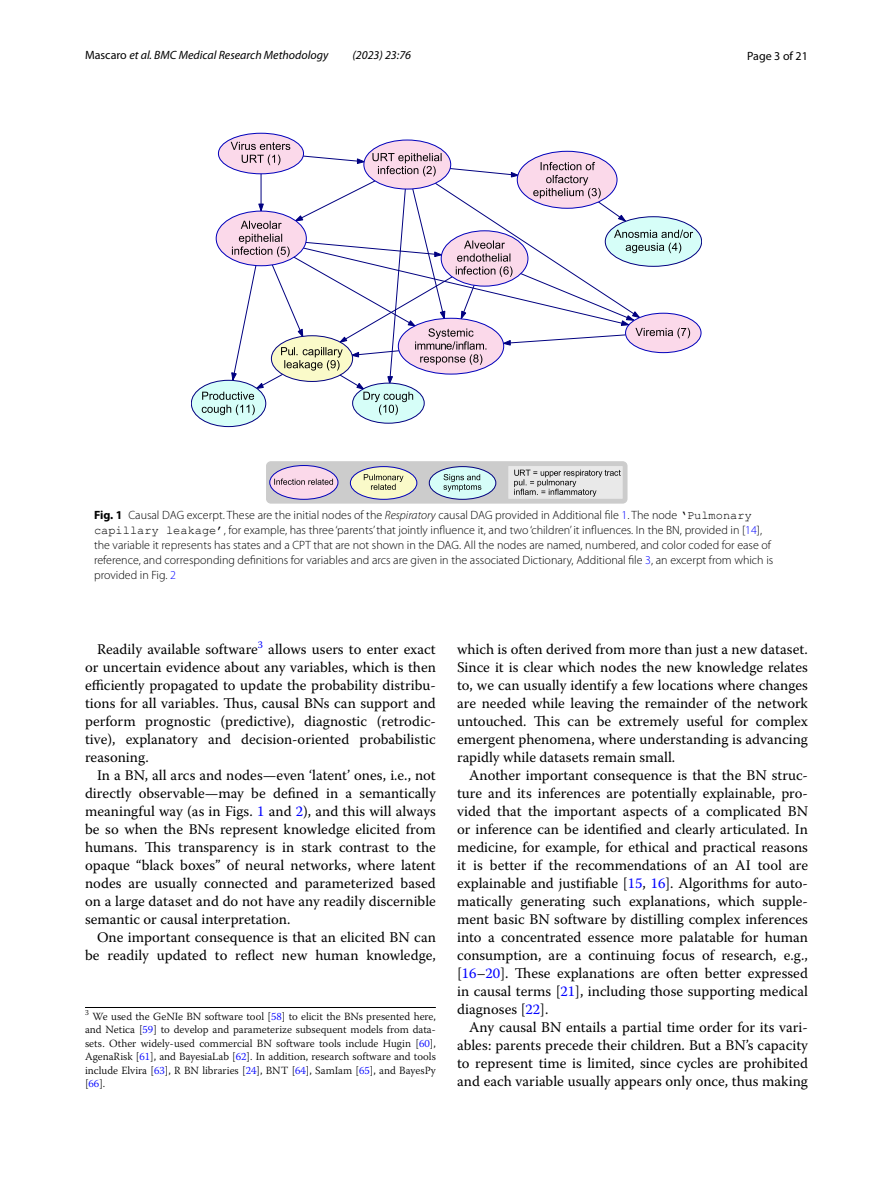
<style>
.page{position:relative;width:893px;height:1187px;background:#fff}
.page>*{position:absolute;margin:0;border:0;box-sizing:border-box;transform-origin:0 0}
.t1{font:14.7px/18px "Warnock Pro";color:#000;text-align:justify}
.t2{font:300 12px/15px "Myriad Pro";color:#000}
.t3{font:italic 12px "Myriad Pro";color:#000}
.t4{font:12px "Myriad Pro";color:#000}
.t5{font:300 10.95px/13.5px "Warnock Pro";color:#000;text-align:justify}
.s1{font-style:normal}
.s2{font-weight:700}
.s3{font-style:italic}
.s4{color:#00f}
.s5{font-family:"Courier New";font-weight:400}
</style>
<div class="page">
<div style="left:267px;top:462px;width:360px;height:41px;background:#ccc;border-radius:4px"></div>
<div style="left:266px;top:461px;width:361px;height:42px;border:1px solid #ccc;border-radius:4px"></div>
<div style="left:509px;top:466px;width:113px;height:32px;background:#e9e9e9"></div>
<svg style="left:218px;top:133px;width:86px;height:41px"></svg>
<svg style="left:626px;top:313px;width:75px;height:39px"></svg>
<div style="left:270px;top:465px;width:68px;height:34px;background:#fbd9ea;border-radius:50%"></div>
<div style="left:269px;top:465px;width:69px;height:34px;border:1px solid #00b;border-radius:50%"></div>
<svg style="left:274px;top:478px;width:59px;height:7px"></svg>
<div style="left:429px;top:466px;width:67px;height:33px;background:#d6fef8;border-radius:50%"></div>
<div style="left:429px;top:466px;width:67px;height:33px;border:1px solid #000080;border-radius:50%"></div>
<svg style="left:430px;top:474px;width:51px;height:17px"></svg>
<div style="left:353px;top:383px;width:71px;height:40px;background:#d6fef8;border-radius:50%"></div>
<div style="left:191px;top:380px;width:75px;height:46px;background:#d6fef8;border-radius:50%"></div>
<svg style="left:605px;top:217px;width:97px;height:49px"></svg>
<svg style="left:202px;top:142px;width:491px;height:273px"></svg>
<div style="left:350px;top:466px;width:67px;height:33px;background:#fafac9;border-radius:50%"></div>
<div style="left:350px;top:466px;width:67px;height:33px;border:1px solid #00b;border-radius:50%"></div>
<svg style="left:364px;top:474px;width:39px;height:16px"></svg>
<svg style="left:514px;top:469px;width:107px;height:27px"></svg>
<hr style="left:85px;top:1007px;width:351px;height:1px;background:#000">
<p class="t3" style="left:85px;top:48px;width:245px"><span class="s1">Mascaro</span> et al. BMC Medical Research Methodology</p>
<p class="t3" style="left:352px;top:48px;width:60px">(2023) 23:76</p>
<p class="t4" style="left:747px;top:48px;width:62px">Page 3 of 21</p>
<p class="t2" style="left:94px;top:507px;width:681px"><span class="s2">Fig. 1</span> Causal DAG excerpt. These are the initial nodes of the <span class="s3">Respiratory</span> causal DAG provided in Additional file <span class="s4">1</span>. The node <span class="s5">‘Pulmonary capillary leakage’</span>, for example, has three ‘parents’ that jointly influence it, and two ‘children’ it influences. In the BN, provided in [<span class="s4">14</span>], the variable it represents has states and a CPT that are not shown in the DAG. All the nodes are named, numbered, and color coded for ease of reference, and corresponding definitions for variables and arcs are given in the associated Dictionary, Additional file <span class="s4">3</span>, an excerpt from which is provided in Fig. <span class="s4">2</span></p>
<p class="t1" style="left:85px;top:640px;width:352px;text-indent:12px">Readily available software<sup>3</sup> allows users to enter exact or uncertain evidence about any variables, which is then efficiently propagated to update the probability distribu&shy;tions for all variables. Thus, causal BNs can support and perform prognostic (predictive), diagnostic (retrodic&shy;tive), explanatory and decision-oriented probabilistic reasoning.</p>
<p class="t1" style="left:85px;top:766px;width:352px;text-indent:12px">In a BN, all arcs and nodes—even ‘latent’ ones, i.e., not directly observable—may be defined in a semantically meaningful way (as in Figs. <span class="s4">1</span> and <span class="s4">2</span>), and this will always be so when the BNs represent knowledge elicited from humans. This transparency is in stark contrast to the opaque “black boxes” of neural networks, where latent nodes are usually connected and parameterized based on a large dataset and do not have any readily discernible semantic or causal interpretation.</p>
<p class="t1" style="left:85px;top:928px;width:352px;text-align:right">One important consequence is that an elicited BN can be readily updated to reflect new human knowledge,</p>
<p class="t5" style="left:85px;top:1009px;width:352px"><sup>3</sup> We used the GeNIe BN software tool [<span class="s4">58</span>] to elicit the BNs presented here, and Netica [<span class="s4">59</span>] to develop and parameterize subsequent models from data&shy;sets. Other widely-used commercial BN software tools include Hugin [<span class="s4">60</span>], AgenaRisk [<span class="s4">61</span>], and BayesiaLab [<span class="s4">62</span>]. In addition, research software and tools include Elvira [<span class="s4">63</span>], R BN libraries [<span class="s4">24</span>], BNT [<span class="s4">64</span>], SamIam [<span class="s4">65</span>], and BayesPy [<span class="s4">66</span>].</p>
<p class="t1" style="left:457px;top:640px;width:352px">which is often derived from more than just a new dataset.<br>Since it is clear which nodes the new knowledge relates to, we can usually identify a few locations where changes are needed while leaving the remainder of the network untouched. This can be extremely useful for complex emergent phenomena, where understanding is advancing rapidly while datasets remain small.</p>
<p class="t1" style="left:457px;top:766px;width:352px;text-indent:12px">Another important consequence is that the BN struc&shy;ture and its inferences are potentially explainable, pro&shy;vided that the important aspects of a complicated BN or inference can be identified and clearly articulated. In medicine, for example, for ethical and practical reasons it is better if the recommendations of an AI tool are explainable and justifiable [<span class="s4">15</span>, <span class="s4">16</span>]. Algorithms for auto&shy;matically generating such explanations, which supple&shy;ment basic BN software by distilling complex inferences into a concentrated essence more palatable for human consumption, are a continuing focus of research, e.g., [<span class="s4">16</span>–<span class="s4">20</span>]. These explanations are often better expressed in causal terms [<span class="s4">21</span>], including those supporting medical diagnoses [<span class="s4">22</span>].</p>
<p class="t1" style="left:457px;top:1018px;width:352px;text-indent:12px">Any causal BN entails a partial time order for its vari&shy;ables: parents precede their children. But a BN’s capacity to represent time is limited, since cycles are prohibited and each variable usually appears only once, thus making</p>
</div>
